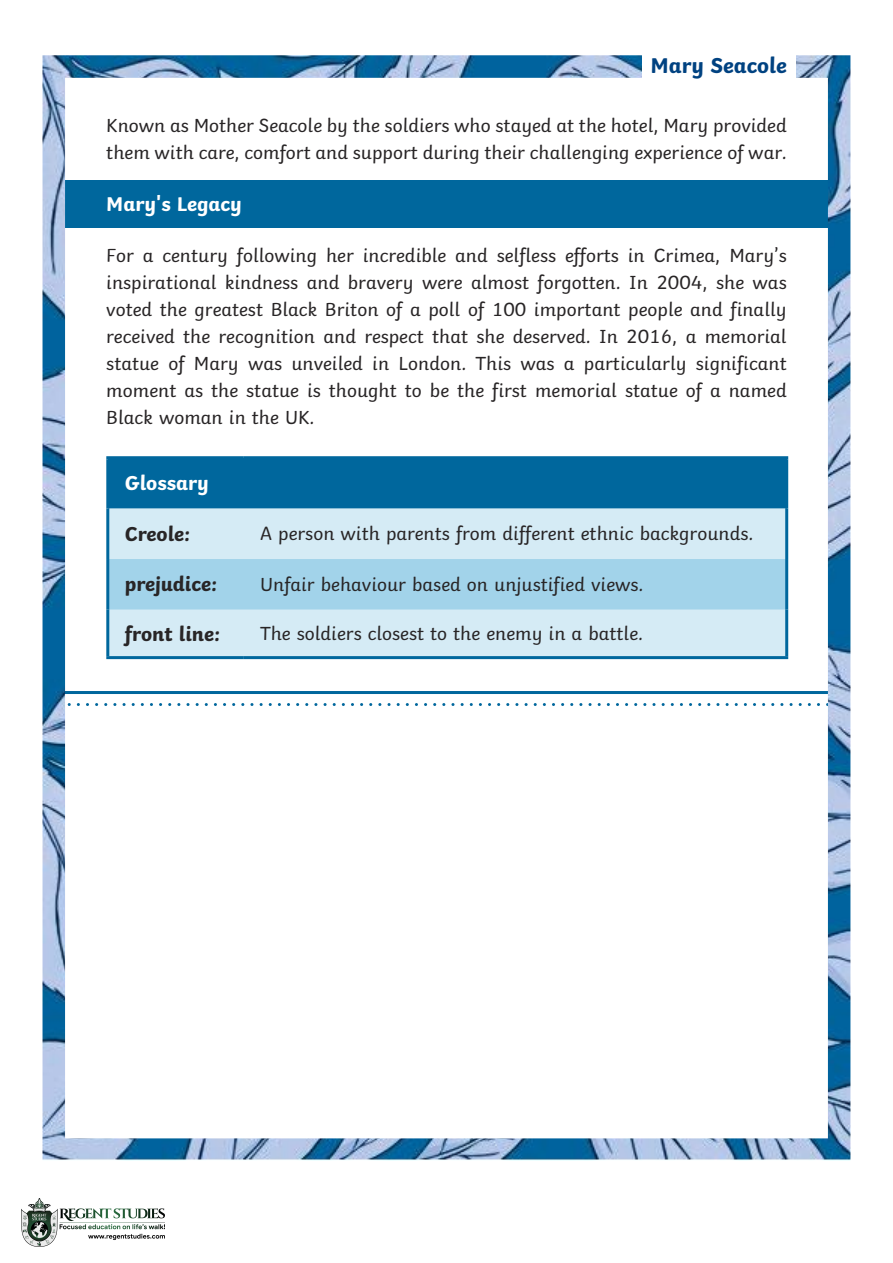
<style>
.page{position:relative;width:893px;height:1263px;background:#fff}
.page>*{position:absolute;margin:0;border:0;box-sizing:border-box;transform-origin:0 0}
.Heading_2{font:700 22.5px "Twinkl";color:#004281}
.Heading_3{font:700 21px "Twinkl";color:#282526}
.Heading_3-2{font:700 21px "Twinkl";color:#fff}
.KS2_Body_Copy{font:19.5px/27px "Twinkl";color:#282526}
</style>
<div class="page">
<img style="left:43px;top:55px;width:807px;height:1106px">
<div style="left:642px;top:45px;width:153px;height:41px;background:#fff"></div>
<div style="left:108px;top:458px;width:679px;height:50px;background:#00679d"></div>
<div style="left:109px;top:508px;width:676px;height:148px;background:#d5ebf5"></div>
<div style="left:109px;top:559px;width:676px;height:51px;background:#a2d3ea"></div>
<hr style="left:106px;top:456px;width:137px;height:3px;background:#00679d">
<hr style="left:106px;top:459px;width:3px;height:49px;background:#00679d">
<hr style="left:243px;top:456px;width:545px;height:3px;background:#00679d">
<hr style="left:785px;top:459px;width:3px;height:49px;background:#00679d">
<hr style="left:106px;top:508px;width:3px;height:51px;background:#00679d">
<hr style="left:785px;top:508px;width:3px;height:51px;background:#00679d">
<hr style="left:106px;top:559px;width:3px;height:51px;background:#00679d">
<hr style="left:785px;top:559px;width:3px;height:51px;background:#00679d">
<hr style="left:106px;top:610px;width:3px;height:46px;background:#00679d">
<hr style="left:785px;top:610px;width:3px;height:46px;background:#00679d">
<hr style="left:106px;top:656px;width:137px;height:3px;background:#00679d">
<hr style="left:243px;top:656px;width:545px;height:3px;background:#00679d">
<img style="left:22px;top:1199px;width:142px;height:48px">
<p class="Heading_2" style="left:651px;top:47px;width:138px">Mary Seacole</p>
<p class="KS2_Body_Copy" style="left:106px;top:110px;width:682px">Known as Mother Seacole by the soldiers who stayed at the hotel, Mary provided them with care, comfort and support during their challenging experience of war.</p>
<p class="Heading_3-2" style="left:106px;top:187px;width:137px">Mary's Legacy</p>
<p class="KS2_Body_Copy" style="left:106px;top:240px;width:682px;text-align:justify">For a century following her incredible and selfless efforts in Crimea, Mary’s inspirational kindness and bravery were almost forgotten. In 2004, she was voted the greatest Black Briton of a poll of 100 important people and finally received the recognition and respect that she deserved. In 2016, a memorial statue of Mary was unveiled in London. This was a particularly significant moment as the statue is thought to be the first memorial statue of a named Black woman in the UK.</p>
<p class="Heading_3-2" style="left:125px;top:466px;width:86px">Glossary</p>
<p class="Heading_3" style="left:125px;top:516px;width:67px">Creole:</p>
<p class="KS2_Body_Copy" style="left:260px;top:518px;width:495px">A person with parents from different ethnic backgrounds.</p>
<p class="Heading_3" style="left:125px;top:567px;width:94px">prejudice:</p>
<p class="KS2_Body_Copy" style="left:260px;top:569px;width:385px">Unfair behaviour based on unjustified views.</p>
<p class="Heading_3" style="left:125px;top:616px;width:97px">front line:</p>
<p class="KS2_Body_Copy" style="left:260px;top:618px;width:384px">The soldiers closest to the enemy in a battle.</p>
</div>
